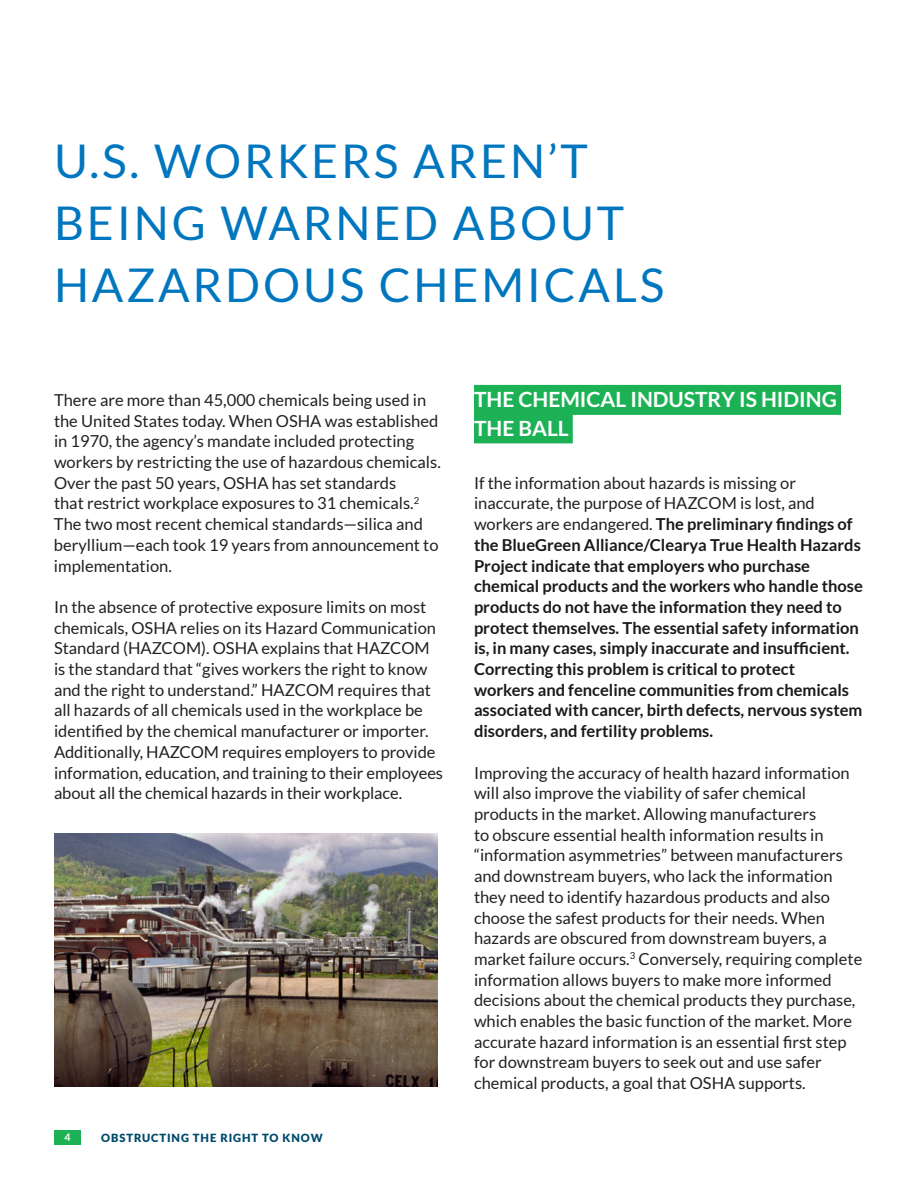
<style>
.page{position:relative;width:918px;height:1188px;background:#fff}
.page>*{position:absolute;margin:0;border:0;box-sizing:border-box;transform-origin:0 0}
.Heading_1{font:46.5px/62.1px "Lato";letter-spacing:.06em;color:#0076be}
.Heading_2{font:700 21px/28.5px "Lato";color:#fff}
.Body_Text{font:16.5px/20.7px "Lato";color:#231f20}
.Body_Text-2{font:700 16.5px/20.7px "Lato";color:#1a1a1a}
.t1{font:900 11.25px "Lato";letter-spacing:.08em;color:#004b6c}
.t2{font:700 10.5px "Lato";color:#fff}
.s1{font-weight:400;color:#231f20}
</style>
<div class="page">
<div style="left:474px;top:385px;width:367px;height:30px;background:#1db156"></div>
<div style="left:474px;top:413px;width:99px;height:30px;background:#1db156"></div>
<img style="left:54px;top:833px;width:383px;height:253px">
<div style="left:54px;top:1130px;width:27px;height:15px;background:#1db156"></div>
<p class="Heading_1" style="left:54px;top:130px;width:612px">U.S. WORKERS AREN’T<br>BEING WARNED ABOUT<br>HAZARDOUS CHEMICALS</p>
<p class="Body_Text" style="left:54px;top:389px;width:388px">There are more than 45,000 chemicals being used in the United States today. When OSHA was established in 1970, the agency’s mandate included protecting workers by restricting the use of hazardous chemicals.<br>Over the past 50 years, OSHA has set standards<br>that restrict workplace exposures to 31 chemicals.<sup>2<br></sup>The two most recent chemical standards—silica and beryllium—each took 19 years from announcement to implementation.</p>
<p class="Body_Text" style="left:54px;top:596px;width:391px">In the absence of protective exposure limits on most chemicals, OSHA relies on its Hazard Communication Standard (HAZCOM). OSHA explains that HAZCOM is the standard that “gives workers the right to know and the right to understand.” HAZCOM requires that all hazards of all chemicals used in the workplace be identified by the chemical manufacturer or importer.<br>Additionally, HAZCOM requires employers to provide information, education, and training to their employees about all the chemical hazards in their workplace.</p>
<p class="t2" style="left:64px;top:1131px;width:8px">4</p>
<p class="t1" style="left:101px;top:1131px;width:223px">OBSTRUCTING THE RIGHT TO KNOW</p>
<p class="Heading_2" style="left:474px;top:385px;width:364px">THE CHEMICAL INDUSTRY IS HIDING<br>THE BALL</p>
<p class="Body_Text-2" style="left:474px;top:472px;width:390px"><span class="s1">If the information about hazards is missing or inaccurate, the purpose of HAZCOM is lost, and workers are endangered.</span> The preliminary findings of the BlueGreen Alliance/Clearya True Health Hazards Project indicate that employers who purchase chemical products and the workers who handle those products do not have the information they need to protect themselves. The essential safety information is, in many cases, simply inaccurate and insufficient.<br>Correcting this problem is critical to protect<br>workers and fenceline communities from chemicals associated with cancer, birth defects, nervous system disorders, and fertility problems.</p>
<p class="Body_Text" style="left:474px;top:762px;width:390px">Improving the accuracy of health hazard information will also improve the viability of safer chemical products in the market. Allowing manufacturers<br>to obscure essential health information results in “information asymmetries” between manufacturers and downstream buyers, who lack the information they need to identify hazardous products and also choose the safest products for their needs. When hazards are obscured from downstream buyers, a market failure occurs.<sup>3</sup> Conversely, requiring complete information allows buyers to make more informed decisions about the chemical products they purchase, which enables the basic function of the market. More accurate hazard information is an essential first step for downstream buyers to seek out and use safer chemical products, a goal that OSHA supports.</p>
</div>
